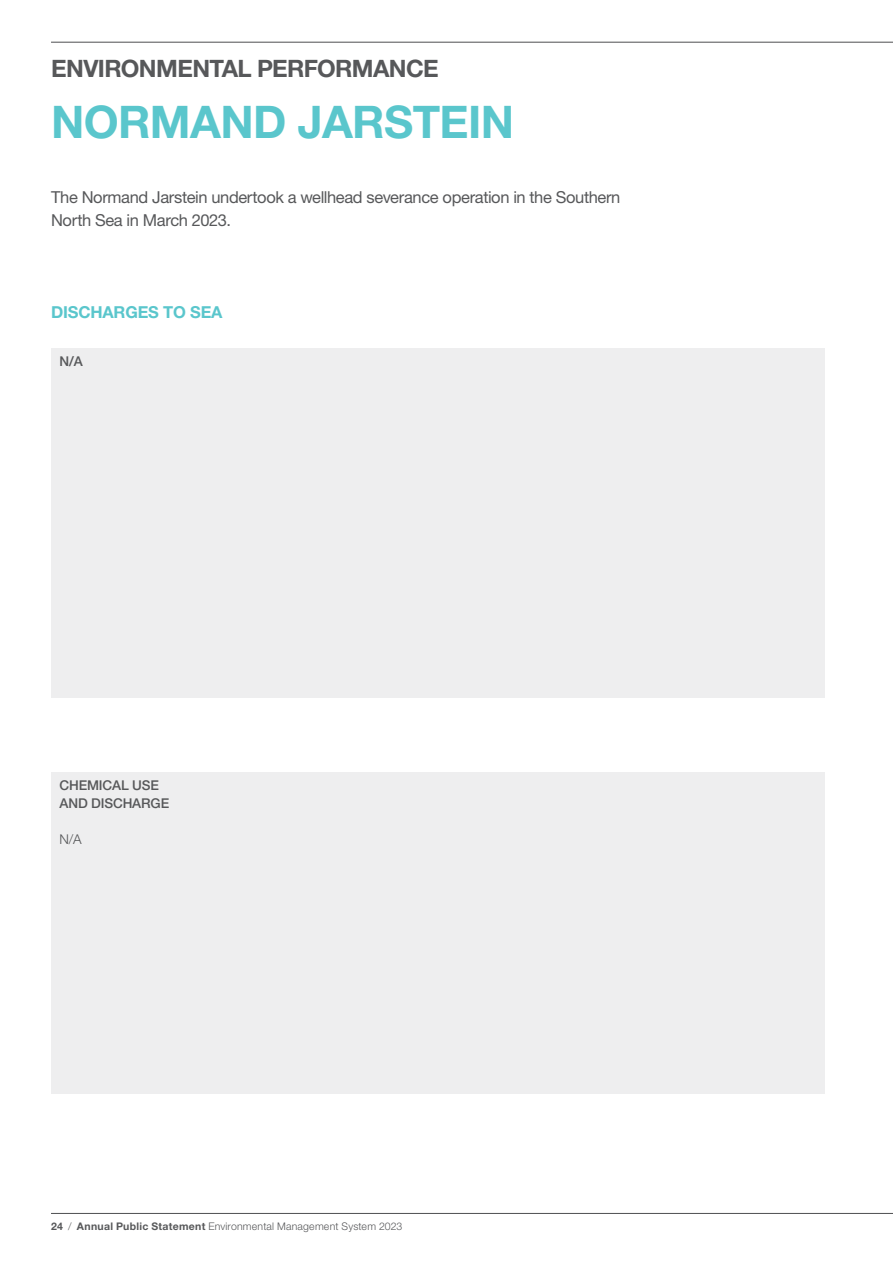
<style>
.page{position:relative;width:893px;height:1263px;background:#fff}
.page>*{position:absolute;margin:0;border:0;box-sizing:border-box;transform-origin:0 0}
._01_Intro_L2{font:700 45px "Helvetica Neue LT Std";letter-spacing:-.015em;color:#5ac6cc}
._02_Page_Heading_H2{font:700 24px "Helvetica Neue LT Std";letter-spacing:-.025em;color:#57585a}
._01_Intro_L2-2{font:16.5px/22.5px "Helvetica Neue LT Std";letter-spacing:-.02em;color:#57585a}
.Sub_Header{font:700 16.5px "Helvetica Neue LT Std";letter-spacing:-.01em;color:#5ac6cc}
.Sub_Header-2{font:500 13.5px/18px "Helvetica Neue LT Std";letter-spacing:-.01em;color:#57585a}
.Sub_Header-3{font:300 13.5px "Helvetica Neue LT Std";color:#57585a}
.t1{font:300 10.5px "Helvetica Neue LT Std";letter-spacing:.02em;color:#57585a}
.s1{font-weight:700}
</style>
<div class="page">
<hr style="left:51px;top:42px;width:842px;height:1px;background:#57585a">
<hr style="left:51px;top:1213px;width:842px;height:1px;background:#57585a">
<div style="left:51px;top:348px;width:774px;height:350px;background:#eeeeef"></div>
<div style="left:51px;top:772px;width:774px;height:321px;background:#eeeeef"></div>
<p class="_02_Page_Heading_H2" style="left:51px;top:53px;width:389px">ENVIRONMENTAL PERFORMANCE</p>
<p class="_01_Intro_L2" style="left:51px;top:95px;width:465px">NORMAND JARSTEIN</p>
<p class="_01_Intro_L2-2" style="left:51px;top:186px;width:571px">The Normand Jarstein undertook a wellhead severance operation in the Southern<br>North Sea in March 2023.</p>
<p class="Sub_Header" style="left:51px;top:302px;width:173px">DISCHARGES TO SEA</p>
<p class="Sub_Header-2" style="left:60px;top:352px;width:25px">N/A</p>
<p class="Sub_Header-2" style="left:60px;top:776px;width:111px">CHEMICAL USE<br>AND DISCHARGE</p>
<p class="Sub_Header-3" style="left:60px;top:831px;width:24px">N/A</p>
<p class="t1" style="left:51px;top:1220px;width:353px"><span class="s1">24</span> / <span class="s1">Annual Public Statement</span> Environmental Management System 2023</p>
</div>
